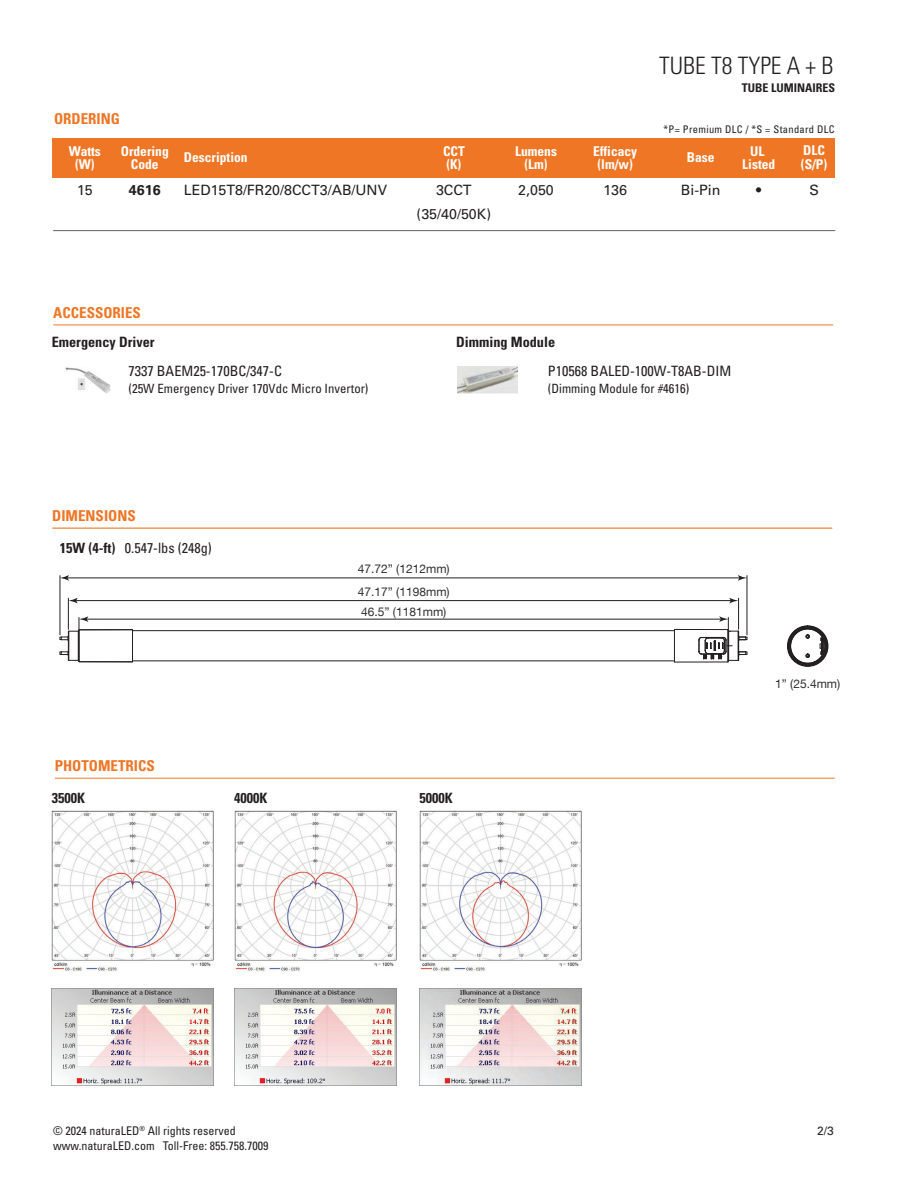
<style>
.page{position:relative;width:918px;height:1188px;background:#fff}
.page>*{position:absolute;margin:0;border:0;box-sizing:border-box;transform-origin:0 0}
.t1{font:300 condensed 24px "Univers";color:#231f20}
.t2{font:700 condensed 15px "Univers";color:#ee7625}
.t3{font:condensed 14.25px "Univers";color:#231f20}
.t4{font:14.25px/24px "Univers";color:#231f20;text-align:center}
.t5{font:700 condensed 14.25px "Univers";color:#231f20}
.t6{font:700 14.25px "Univers";color:#231f20}
.t7{font:700 condensed 13.5px/13.5px "Univers";color:#fff;text-align:center}
.t8{font:condensed 12.75px "Univers";color:#231f20}
.t9{font:condensed 12px/15px "Univers";color:#231f20}
.t10{font:12px/20px "Helvetica Neue LT Com";color:#312f30}
.t11{font:700 condensed 12px "Univers";color:#231f20}
.t12{font:12px "Univers";color:#231f20}
.t13{font:condensed 10.5px "Univers";letter-spacing:.03em;color:#231f20}
.s1{font-weight:700}
</style>
<div class="page">
<div style="left:53px;top:139px;width:782px;height:39px;background:#ee7625"></div>
<hr style="left:53px;top:230px;width:782px;height:1px;background:#636366">
<hr style="left:52px;top:528px;width:780px;height:1px;background:#ee7625">
<hr style="left:133px;top:661px;width:541px;height:1px;background:#231f20">
<hr style="left:133px;top:630px;width:541px;height:1px;background:#231f20">
<hr style="left:68px;top:598px;width:1px;height:31px;background:#231f20">
<hr style="left:738px;top:598px;width:1px;height:31px;background:#231f20">
<hr style="left:75px;top:600px;width:657px;height:1px;background:#231f20">
<svg style="left:69px;top:598px;width:9px;height:5px"></svg>
<svg style="left:729px;top:598px;width:9px;height:5px"></svg>
<hr style="left:60px;top:576px;width:1px;height:59px;background:#231f20">
<hr style="left:747px;top:576px;width:1px;height:59px;background:#231f20">
<hr style="left:66px;top:578px;width:675px;height:1px;background:#231f20">
<svg style="left:60px;top:575px;width:9px;height:6px"></svg>
<svg style="left:738px;top:575px;width:9px;height:6px"></svg>
<div style="left:787px;top:626px;width:41px;height:41px;border:1px solid #231f20;border-radius:50%"></div>
<svg style="left:788px;top:626px;width:40px;height:40px"></svg>
<hr style="left:132px;top:630px;width:1px;height:32px;background:#231f20">
<hr style="left:79px;top:661px;width:54px;height:1px;background:#231f20">
<hr style="left:79px;top:629px;width:54px;height:1px;background:#231f20">
<hr style="left:674px;top:662px;width:54px;height:1px;background:#231f20">
<hr style="left:674px;top:629px;width:54px;height:1px;background:#231f20">
<hr style="left:674px;top:629px;width:1px;height:33px;background:#231f20">
<hr style="left:85px;top:619px;width:637px;height:1px;background:#231f20">
<svg style="left:60px;top:616px;width:28px;height:46px"></svg>
<svg style="left:698px;top:616px;width:50px;height:47px"></svg>
<hr style="left:53px;top:325px;width:780px;height:1px;background:#ee7625">
<img style="left:65px;top:367px;width:46px;height:26px">
<hr style="left:55px;top:778px;width:780px;height:1px;background:#ee7625">
<img style="left:52px;top:811px;width:162px;height:161px">
<img style="left:234px;top:811px;width:162px;height:161px">
<img style="left:420px;top:811px;width:162px;height:161px">
<img style="left:52px;top:988px;width:162px;height:97px">
<img style="left:234px;top:988px;width:162px;height:97px">
<img style="left:420px;top:988px;width:162px;height:97px">
<img style="left:458px;top:367px;width:60px;height:27px">
<h1 class="t1" style="left:659px;top:51px;width:176px">TUBE T8 TYPE A + B</h1>
<p class="t11" style="left:742px;top:80px;width:95px">TUBE LUMINAIRES</p>
<p class="t2" style="left:54px;top:109px;width:67px">ORDERING</p>
<p class="t13" style="left:664px;top:123px;width:173px">*P= Premium DLC / *S = Standard DLC</p>
<p class="t7" style="left:69px;top:144px;width:34px">Watts (W)</p>
<p class="t4" style="left:77px;top:178px;width:17px">15</p>
<p class="t7" style="left:121px;top:144px;width:49px">Ordering<br>Code</p>
<p class="t6" style="left:129px;top:182px;width:33px">4616</p>
<p class="t7" style="left:184px;top:151px;width:65px">Description</p>
<p class="t4" style="left:184px;top:178px;width:205px">LED15T8/FR20/8CCT3/AB/UNV</p>
<p class="t7" style="left:443px;top:144px;width:23px;text-align:left">CCT (K)</p>
<p class="t4" style="left:417px;top:178px;width:76px">3CCT (35/40/50K)</p>
<p class="t7" style="left:515px;top:144px;width:43px">Lumens (Lm)</p>
<p class="t4" style="left:518px;top:178px;width:37px">2,050</p>
<p class="t7" style="left:593px;top:144px;width:46px">Efficacy (lm/w)</p>
<p class="t4" style="left:603px;top:178px;width:25px">136</p>
<p class="t7" style="left:687px;top:151px;width:29px">Base</p>
<p class="t4" style="left:681px;top:178px;width:41px">Bi-Pin</p>
<p class="t7" style="left:742px;top:144px;width:34px">UL<br>Listed</p>
<p class="t4" style="left:756px;top:178px;width:7px">•</p>
<p class="t7" style="left:801px;top:144px;width:28px;text-align:left">DLC (S/P)</p>
<p class="t4" style="left:809px;top:178px;width:11px">S</p>
<p class="t2" style="left:53px;top:303px;width:89px">ACCESSORIES</p>
<p class="t5" style="left:52px;top:333px;width:104px">Emergency Driver</p>
<p class="t3" style="left:128px;top:362px;width:155px">7337 BAEM25-170BC/347-C</p>
<p class="t8" style="left:128px;top:380px;width:242px">(25W Emergency Driver 170Vdc Micro Invertor)</p>
<p class="t5" style="left:456px;top:333px;width:100px">Dimming Module</p>
<p class="t3" style="left:548px;top:362px;width:185px">P10568 BALED-100W-T8AB-DIM</p>
<p class="t8" style="left:548px;top:380px;width:143px">(Dimming Module for #4616)</p>
<p class="t2" style="left:52px;top:506px;width:85px">DIMENSIONS</p>
<p class="t3" style="left:60px;top:538px;width:153px"><span class="s1">15W (4-ft)</span> 0.547-lbs (248g)</p>
<p class="t10" style="left:358px;top:559px;width:93px">47.72” (1212mm)</p>
<p class="t10" style="left:358px;top:582px;width:93px">47.17” (1198mm)<br>46.5” (1181mm)</p>
<p class="t2" style="left:55px;top:756px;width:102px">PHOTOMETRICS</p>
<p class="t5" style="left:52px;top:790px;width:35px">3500K</p>
<p class="t5" style="left:234px;top:790px;width:35px">4000K</p>
<p class="t5" style="left:420px;top:790px;width:35px">5000K</p>
<p class="t9" style="left:53px;top:1123px;width:217px">© 2024 naturaLED<sup>®</sup> All rights reserved www.naturaLED.com Toll-Free: 855.758.7009</p>
<p class="t10" style="left:775px;top:674px;width:67px">1” (25.4mm)</p>
<p class="t12" style="left:817px;top:1123px;width:18px">2/3</p>
</div>
